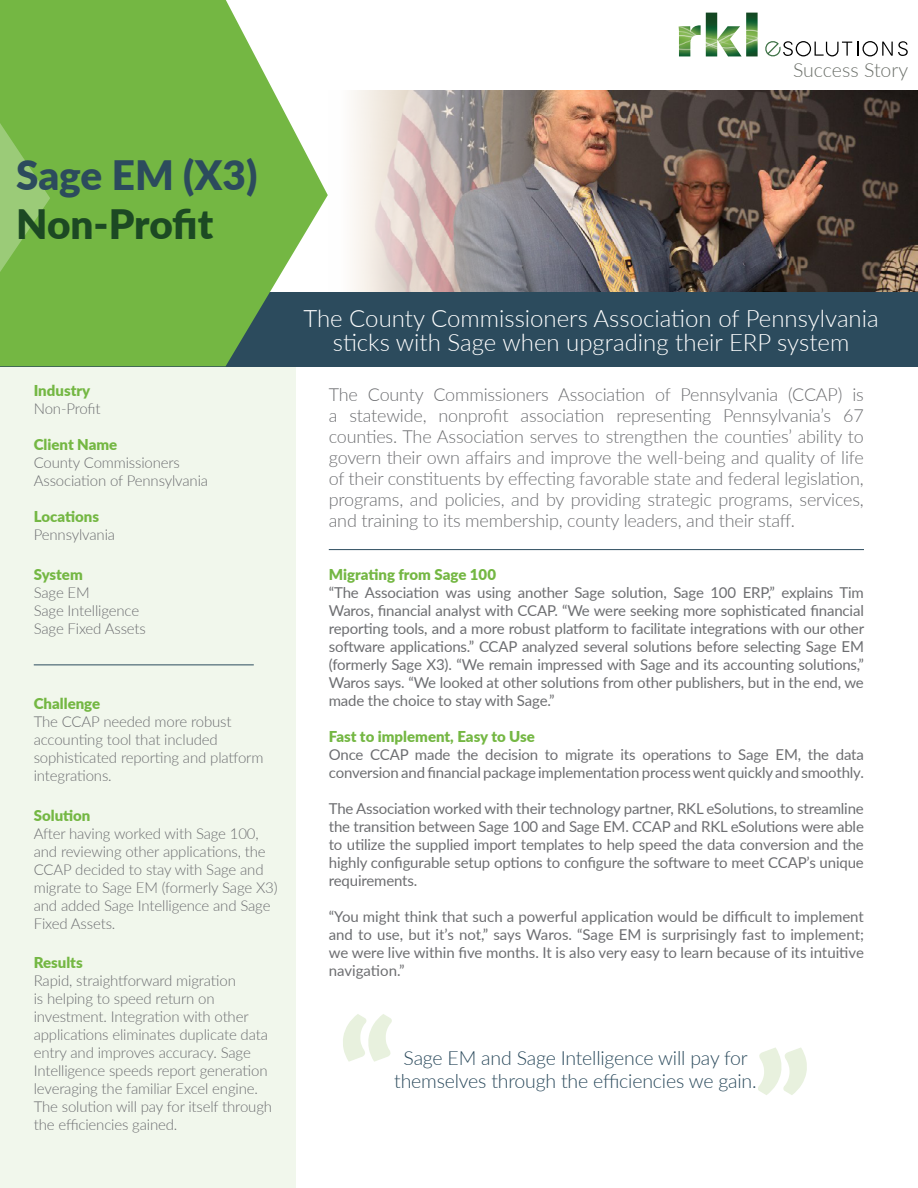
<style>
.page{position:relative;width:918px;height:1188px;background:#fff}
.page>*{position:absolute;margin:0;border:0;box-sizing:border-box;transform-origin:0 0}
.t1{font:900 142.05px "Lato";color:#e8f1de}
.t2{font:900 40.5px "Lato";color:#2c4b5d}
.t3{font:900 40.5px "Lato";letter-spacing:-.01em;color:#1c4923}
.t4{font:300 24px/24px "Lato";color:#fff;text-align:center}
.t5{font:300 19.5px/23.4px "Lato";letter-spacing:-.01em;color:#2c4b5d;text-align:center}
.t6{font:300 19.5px "Lato";color:#6c706a}
.t7{font:300 18px/21px "Lato";letter-spacing:-.01em;color:#6d6e71;text-align:justify}
.t8{font:15px/18px "Lato";letter-spacing:-.01em;color:#6d6e71;text-align:justify}
.t9{font:300 15px/18px "Lato";letter-spacing:-.01em;color:#6d6e71}
.t10{font:900 15px "Lato";color:#74b743}
</style>
<div class="page">
<img style="left:353px;top:91px;width:565px;height:201px">
<div style="left:0;top:366px;width:295px;height:822px;background:#f1f7ec"></div>
<hr style="left:329px;top:549px;width:535px;height:1px;background:#2c4b5d">
<hr style="left:34px;top:664px;width:220px;height:1px;background:#2c4b5d">
<svg style="left:765px;top:41px;width:143px;height:16px"></svg>
<img style="left:679px;top:13px;width:79px;height:43px">
<div style="left:0;top:292px;width:918px;height:74px;background:#2c4b5d"></div>
<svg style="left:0;top:0;width:328px;height:366px;fill:#74b743"></svg>
<svg style="left:0;top:87px;width:50px;height:221px;background:#81bd55"></svg>
<h3 class="t6" style="left:793px;top:56px;width:117px">Success Story</h3>
<h2 class="t2" style="left:16px;top:145px;width:243px">Sage EM (X3)</h2>
<h2 class="t3" style="left:16px;top:194px;width:199px">Non-Profit</h2>
<p class="t10" style="left:34px;top:379px;width:58px">Industry</p>
<p class="t9" style="left:34px;top:399px;width:68px">Non-Profit</p>
<p class="t10" style="left:34px;top:433px;width:85px">Client Name</p>
<p class="t9" style="left:34px;top:453px;width:176px">County Commissioners<br>Association of Pennsylvania</p>
<p class="t10" style="left:34px;top:505px;width:67px">Locations</p>
<p class="t9" style="left:34px;top:525px;width:83px">Pennsylvania</p>
<p class="t10" style="left:34px;top:563px;width:51px">System</p>
<p class="t9" style="left:34px;top:583px;width:114px">Sage EM<br>Sage Intelligence<br>Sage Fixed Assets</p>
<p class="t10" style="left:34px;top:692px;width:68px">Challenge</p>
<p class="t9" style="left:34px;top:712px;width:231px">The CCAP needed more robust accounting tool that included sophisticated reporting and platform integrations.</p>
<p class="t10" style="left:34px;top:804px;width:58px">Solution</p>
<p class="t9" style="left:34px;top:824px;width:245px">After having worked with Sage 100, and reviewing other applications, the<br>CCAP decided to stay with Sage and migrate to Sage EM (formerly Sage X3) and added Sage Intelligence and Sage<br>Fixed Assets.</p>
<p class="t10" style="left:34px;top:952px;width:50px">Results</p>
<p class="t9" style="left:34px;top:971px;width:240px">Rapid, straightforward migration<br>is helping to speed return on investment. Integration with other applications eliminates duplicate data entry and improves accuracy. Sage Intelligence speeds report generation leveraging the familiar Excel engine.<br>The solution will pay for itself through the efficiencies gained.</p>
<h3 class="t4" style="left:303px;top:305px;width:577px">The County Commissioners Association of Pennsylvania sticks with Sage when upgrading their ERP system</h3>
<p class="t7" style="left:329px;top:383px;width:537px">The County Commissioners Association of Pennsylvania (CCAP) is a statewide, nonprofit association representing Pennsylvania’s 67 counties. The Association serves to strengthen the counties’ ability to govern their own affairs and improve the well-being and quality of life of their constituents by effecting favorable state and federal legislation, programs, and policies, and by providing strategic programs, services, and training to its membership, county leaders, and their staff.</p>
<p class="t10" style="left:329px;top:563px;width:169px">Migrating from Sage 100</p>
<p class="t8" style="left:329px;top:583px;width:537px">“The Association was using another Sage solution, Sage 100 ERP,” explains Tim Waros, financial analyst with CCAP. “We were seeking more sophisticated financial reporting tools, and a more robust platform to facilitate integrations with our other software applications.” CCAP analyzed several solutions before selecting Sage EM (formerly Sage X3). “We remain impressed with Sage and its accounting solutions,” Waros says. “We looked at other solutions from other publishers, but in the end, we made the choice to stay with Sage.”</p>
<p class="t10" style="left:329px;top:725px;width:208px">Fast to implement, Easy to Use</p>
<p class="t8" style="left:329px;top:745px;width:537px">Once CCAP made the decision to migrate its operations to Sage EM, the data conversion and financial package implementation process went quickly and smoothly.</p>
<p class="t8" style="left:329px;top:799px;width:537px">The Association worked with their technology partner, RKL eSolutions, to streamline the transition between Sage 100 and Sage EM. CCAP and RKL eSolutions were able to utilize the supplied import templates to help speed the data conversion and the highly configurable setup options to configure the software to meet CCAP’s unique requirements.</p>
<p class="t8" style="left:329px;top:907px;width:537px">“You might think that such a powerful application would be difficult to implement and to use, but it’s not,” says Waros. “Sage EM is surprisingly fast to implement; we were live within five months. It is also very easy to learn because of its intuitive navigation.”</p>
<h1 class="t1" style="left:338px;top:968px;width:59px">“</h1>
<h1 class="t1" style="left:753px;top:999px;width:59px">”</h1>
<h3 class="t5" style="left:394px;top:1045px;width:364px">Sage EM and Sage Intelligence will pay for themselves through the efficiencies we gain.</h3>
</div>
